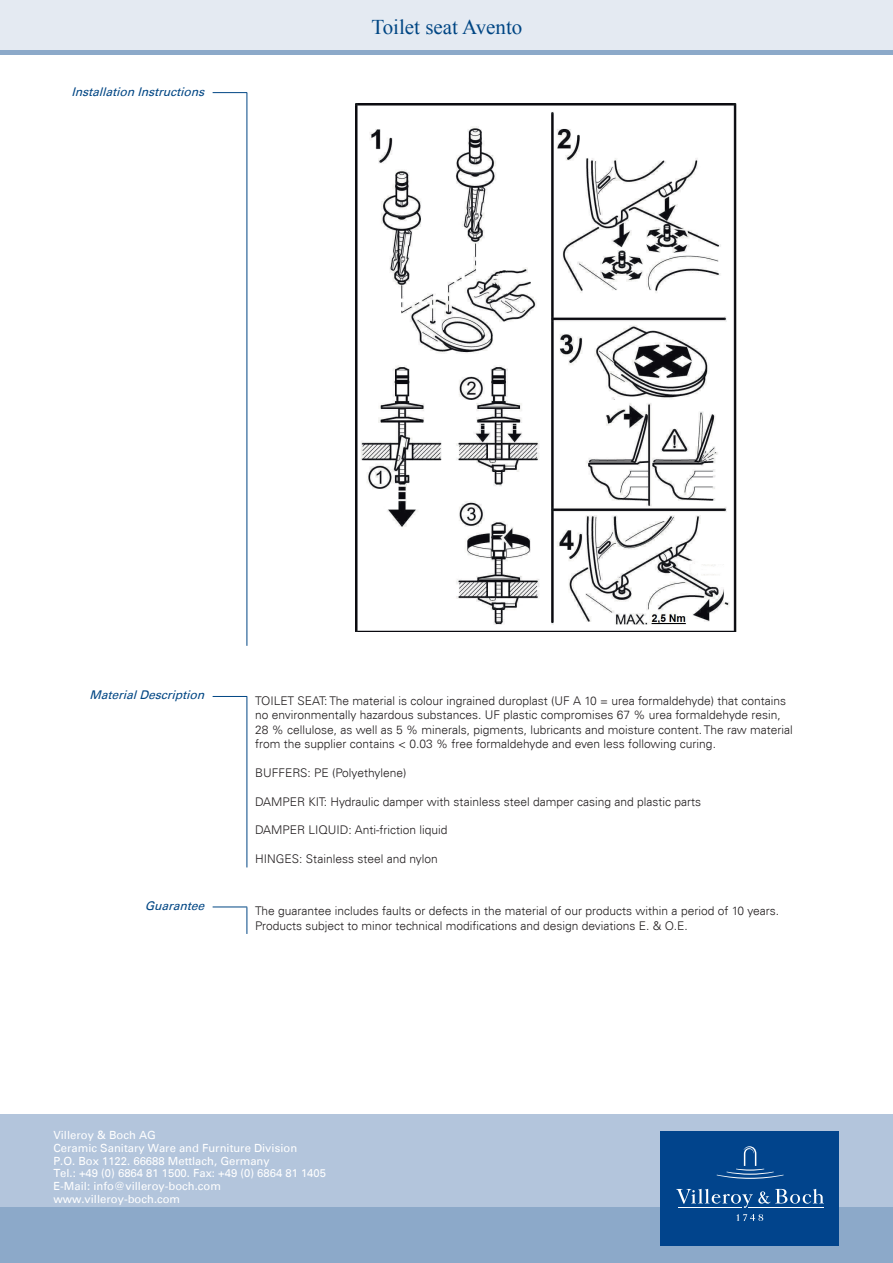
<style>
.page{position:relative;width:893px;height:1263px;background:#fff}
.page>*{position:absolute;margin:0;border:0;box-sizing:border-box;transform-origin:0 0}
.t1{font:21px "Times New Roman";color:#004684}
.t2{font:300 12px/14.4px "Univers LT Std";color:#231f20}
.t3{font:italic 12px "Univers";color:#004684}
.t4{font:11.25px/12.8px "Univers";color:#fff}
</style>
<div class="page">
<div style="left:0;top:1114px;width:893px;height:149px;background:#b3c5dc"></div>
<div style="left:0;top:1208px;width:893px;height:55px;background:#8ca9c9"></div>
<div style="left:660px;top:1131px;width:179px;height:114px;background:#01448c"></div>
<svg style="left:717px;top:1146px;width:67px;height:33px"></svg>
<svg style="left:736px;top:1214px;width:27px;height:7px"></svg>
<svg style="left:676px;top:1189px;width:148px;height:19px"></svg>
<div style="left:0;top:0;width:893px;height:53px;background:#e4eaf2"></div>
<div style="left:0;top:50px;width:893px;height:5px;background:#8ca9c9"></div>
<hr style="left:213px;top:92px;width:34px;height:1px;background:#004684">
<hr style="left:247px;top:93px;width:1px;height:553px;background:#004684">
<img style="left:356px;top:104px;width:381px;height:528px">
<hr style="left:213px;top:696px;width:34px;height:1px;background:#004684">
<hr style="left:247px;top:697px;width:1px;height:170px;background:#004684">
<hr style="left:213px;top:906px;width:34px;height:1px;background:#004684">
<svg style="left:247px;top:907px;width:1px;height:27px"></svg>
<p class="t3" style="left:71px;top:84px;width:138px">Installation Instructions</p>
<h1 class="t1" style="left:371px;top:12px;width:152px">Toilet seat Avento</h1>
<p class="t3" style="left:89px;top:688px;width:120px">MaterialDescription</p>
<p class="t3" style="left:145px;top:898px;width:65px">Guarantee</p>
<p class="t2" style="left:255px;top:693px;width:539px">TOILET SEAT: The material is colour ingrained duroplast (UF A 10 = urea formaldehyde) that contains no environmentally hazardous substances. UF plastic compromises 67 % urea formaldehyde resin, 28 % cellulose, as well as 5 % minerals, pigments, lubricants and moisture content. The raw material from the supplier contains &lt; 0.03 % free formaldehyde and even less following curing.</p>
<p class="t2" style="left:255px;top:765px;width:153px">BUFFERS: PE (Polyethylene)</p>
<p class="t2" style="left:255px;top:794px;width:448px">DAMPER KIT: Hydraulic damper with stainless steel damper casing and plastic parts</p>
<p class="t2" style="left:255px;top:823px;width:194px">DAMPER LIQUID: Anti-friction liquid</p>
<p class="t2" style="left:255px;top:852px;width:184px">HINGES: Stainless steel and nylon</p>
<p class="t2" style="left:255px;top:904px;width:526px">The guarantee includes faults or defects in the material of our products within a period of 10 years.<br>Products subject to minor technical modifications and design deviations E. &amp; O.E.</p>
<p class="t4" style="left:53px;top:1129px;width:274px">Villeroy &amp; Boch AG<br>Ceramic Sanitary Ware and Furniture Division<br>P.O. Box 1122. 66688 Mettlach, Germany<br>Tel.: +49 (0) 6864 81 1500. Fax: +49 (0) 6864 81 1405<br>E-Mail: info@villeroy-boch.com www.villeroy-boch.com</p>
</div>
